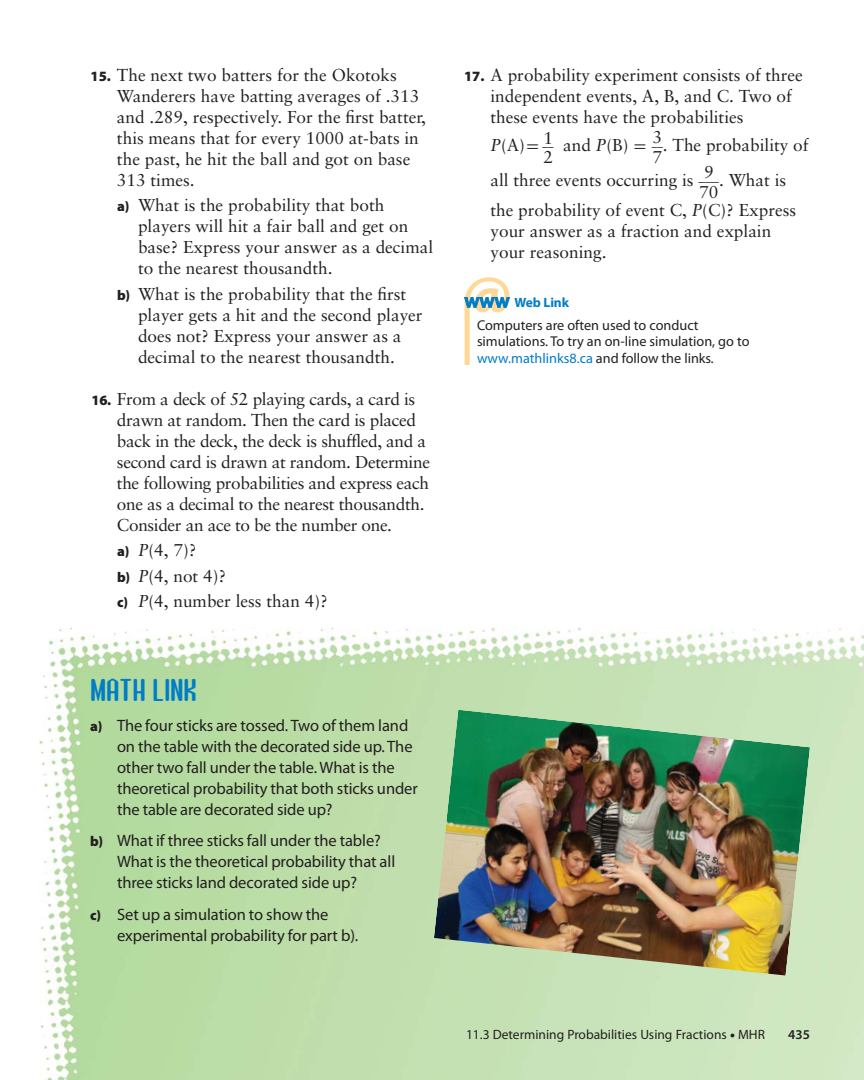
<style>
.page{position:relative;width:864px;height:1080px;background:#fff}
.page>*{position:absolute;margin:0;border:0;box-sizing:border-box;transform-origin:0 0}
.t1{font:700 36px "Atomic Sans ICG";color:#007dc5}
.t2{font:17.25px/21px "Sabon";color:#231f20}
.t3{font:17.25px/21px "Sabon";letter-spacing:-.02em;color:#231f20}
.t4{font:16.5px/21px "Myriad Pro";letter-spacing:-.005em;color:#231f20}
.t5{font:14.25px/16.5px "Myriad Pro";color:#231f20}
.t6{font:13.5px "Myriad Pro";color:#231f20}
.t7{font:700 13.5px "Myriad Pro";letter-spacing:-.01em;color:#007dc5}
.t8{font:600 13.5px "Myriad Pro";color:#231f20}
.s1{font-family:"Myriad Pro";font-weight:900;font-size:14.25px}
.s2{font-style:italic}
.s3{font-weight:900;font-size:14.25px}
.s4{font-family:"Uni Math"}
.s5{color:#007dc5}
.s6{font-weight:900}
</style>
<div class="page">
<img style="left:39px;top:627px;width:825px;height:453px">
<svg style="left:464px;top:277px;width:46px;height:88px"></svg>
<img style="left:434px;top:710px;width:376px;height:266px">
<p class="t2" style="left:117px;top:66px;width:310px;text-indent:-26px"><span class="s1">15.</span> The next two batters for the Okotoks Wanderers have batting averages of .313 and .289, respectively. For the first batter, this means that for every 1000 at-bats in the past, he hit the ball and got on base 313 times.</p>
<p class="t2" style="left:138px;top:196px;width:297px;text-indent:-21px"><span class="s1">a)</span> What is the probability that both players will hit a fair ball and get on base? Express your answer as a decimal to the nearest thousandth.</p>
<p class="t2" style="left:138px;top:285px;width:286px;text-indent:-21px"><span class="s1">b)</span> What is the probability that the first player gets a hit and the second player does not? Express your answer as a decimal to the nearest thousandth.</p>
<p class="t3" style="left:117px;top:390px;width:315px;text-indent:-26px"><span class="s1">16.</span> From a deck of 52 playing cards, a card is drawn at random. Then the card is placed back in the deck, the deck is shuffled, and a second card is drawn at random. Determine the following probabilities and express each one as a decimal to the nearest thousandth.<br>Consider an ace to be the number one.</p>
<p class="t2" style="left:117px;top:539px;width:212px;line-height:25.5px"><span class="s1">a)</span> <span class="s2">P</span>(4, 7)?<br><span class="s1">b)</span> <span class="s2">P</span>(4, not 4)?<br><span class="s1">c)</span> <span class="s2">P</span>(4, number less than 4)?</p>
<h1 class="t1" style="left:90px;top:679px;width:109px">MATH LINK</h1>
<p class="t4" style="left:117px;top:716px;width:302px;text-indent:-27px"><span class="s3">a)</span> The four sticks are tossed. Two of them land on the table with the decorated side up. The other two fall under the table. What is the theoretical probability that both sticks under the table are decorated side up?</p>
<p class="t4" style="left:117px;top:832px;width:280px;text-indent:-27px"><span class="s3">b)</span> What if three sticks fall under the table?<br>What is the theoretical probability that all three sticks land decorated side up?</p>
<p class="t4" style="left:117px;top:905px;width:243px;text-indent:-27px"><span class="s3">c)</span> Set up a simulation to show the experimental probability for part b).</p>
<p class="t2" style="left:490px;top:66px;width:314px;text-indent:-26px"><span class="s1">17.</span> A probability experiment consists of three independent events, A, B, and C. Two of these events have the probabilities</p>
<p class="t2" style="left:490px;top:136px;width:65px"><span class="s2">P</span>(A) <span class="s4">=</span> <sup>__</sup>1</p>
<p class="t2" style="left:543px;top:148px;width:11px">2</p>
<p class="t2" style="left:563px;top:136px;width:247px">and <span class="s2">P</span>(B) <span class="s4">=</span> <sup>__</sup>3. The probability of</p>
<p class="t2" style="left:491px;top:147px;width:297px;line-height:22.8px;text-indent:162px">7<br>all three events occurring is <sup>___</sup>9 . What is</p>
<p class="t2" style="left:491px;top:184px;width:307px;line-height:18px;text-indent:209px">70<br>the probability of event C, <span class="s2">P</span>(C)? Express</p>
<p class="t2" style="left:490px;top:222px;width:282px">your answer as a fraction and explain your reasoning.</p>
<p class="t7" style="left:514px;top:298px;width:56px">Web Link</p>
<p class="t5" style="left:477px;top:318px;width:274px">Computers are often used to conduct simulations. To try an on-line simulation, go to <span class="s5">www.mathlinks8.ca</span> and follow the links<span class="s2">.</span></p>
<p class="t6" style="left:466px;top:1030px;width:300px">11.3 Determining Probabilities Using Fractions <span class="s6">•</span> MHR</p>
<p class="t8" style="left:788px;top:1030px;width:23px">435</p>
</div>
